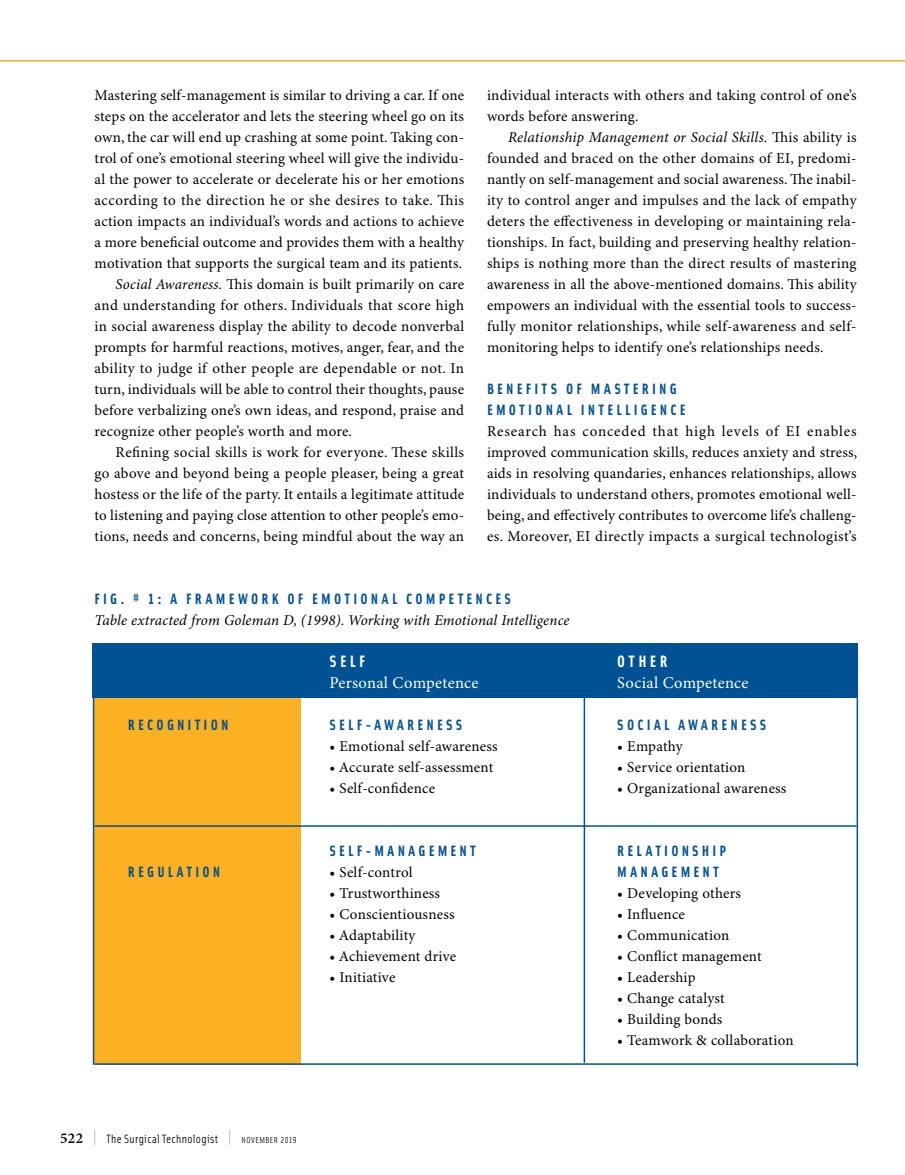
<style>
.page{position:relative;width:905px;height:1175px;background:#fff}
.page>*{position:absolute;margin:0;border:0;box-sizing:border-box;transform-origin:0 0}
.t1{font:16.5px "Minion Pro";letter-spacing:.02em;color:#fff}
.t2{font:16.5px "Solex Bold Lining";letter-spacing:.2em;color:#fff}
.t3{font:15px/21px "Minion Pro";letter-spacing:.015em;color:#000;text-align:justify}
.t4{font:15px/21px "Solex Bold Lining";letter-spacing:.21em;color:#005295}
.t5{font:italic 15px "Minion Pro";letter-spacing:.01em;color:#000}
.t6{font:12px "Solex";letter-spacing:.025em;color:#000}
.s1{font-style:italic}
.s2{font-family:"Minion Pro";font-weight:600;font-size:15px}
.s3{font-family:"Solex Regular Lining";font-size:19.5px;color:#939598}
.s4{font-family:"Solex Regular Lining";font-size:8.7px}
</style>
<div class="page">
<hr style="left:583px;top:695px;width:2px;height:367px;background:#005295">
<div style="left:94px;top:649px;width:207px;height:415px;background:#fcb122"></div>
<div style="left:92px;top:643px;width:766px;height:55px;background:#005295"></div>
<hr style="left:94px;top:825px;width:762px;height:1px;background:#005295">
<hr style="left:94px;top:1063px;width:764px;height:1px;background:#005295">
<hr style="left:93px;top:648px;width:1px;height:416px;background:#005295">
<hr style="left:856px;top:649px;width:2px;height:417px;background:#005295">
<hr style="left:0;top:60px;width:904px;height:2px;background:#fcb122">
<p class="t3" style="left:94px;top:85px;width:371px">Mastering self-management is similar to driving a car. If one</p>
<p class="t3" style="left:94px;top:106px;width:371px">steps on the accelerator and lets the steering wheel go on its</p>
<p class="t3" style="left:94px;top:127px;width:371px">own, the car will end up crashing at some point. Taking con-</p>
<p class="t3" style="left:94px;top:148px;width:371px">trol of one’s emotional steering wheel will give the individu-</p>
<p class="t3" style="left:94px;top:169px;width:371px">al the power to accelerate or decelerate his or her emotions</p>
<p class="t3" style="left:94px;top:190px;width:371px">according to the direction he or she desires to take. This</p>
<p class="t3" style="left:94px;top:211px;width:371px">action impacts an individual’s words and actions to achieve</p>
<p class="t3" style="left:94px;top:232px;width:371px">a more beneficial outcome and provides them with a healthy</p>
<p class="t3" style="left:94px;top:253px;width:369px">motivation that supports the surgical team and its patients.</p>
<p class="t3" style="left:116px;top:274px;width:350px"><span class="s1">Social Awareness.</span> This domain is built primarily on care</p>
<p class="t3" style="left:94px;top:295px;width:371px">and understanding for others. Individuals that score high</p>
<p class="t3" style="left:94px;top:316px;width:371px">in social awareness display the ability to decode nonverbal</p>
<p class="t3" style="left:94px;top:337px;width:371px">prompts for harmful reactions, motives, anger, fear, and the</p>
<p class="t3" style="left:94px;top:358px;width:371px">ability to judge if other people are dependable or not. In</p>
<p class="t3" style="left:94px;top:379px;width:371px">turn, individuals will be able to control their thoughts, pause</p>
<p class="t3" style="left:94px;top:400px;width:371px">before verbalizing one’s own ideas, and respond, praise and</p>
<p class="t3" style="left:94px;top:421px;width:259px">recognize other people’s worth and more.</p>
<p class="t3" style="left:116px;top:442px;width:350px">Refining social skills is work for everyone. These skills</p>
<p class="t3" style="left:94px;top:463px;width:371px">go above and beyond being a people pleaser, being a great</p>
<p class="t3" style="left:94px;top:484px;width:371px">hostess or the life of the party. It entails a legitimate attitude</p>
<p class="t3" style="left:94px;top:505px;width:371px">to listening and paying close attention to other people’s emo-</p>
<p class="t3" style="left:94px;top:526px;width:371px">tions, needs and concerns, being mindful about the way an</p>
<p class="t3" style="left:487px;top:85px;width:371px">individual interacts with others and taking control of one’s words before answering.</p>
<p class="t3" style="left:487px;top:127px;width:371px;text-indent:21px"><span class="s1">Relationship Management or Social Skills.</span> This ability is founded and braced on the other domains of EI, predomi&shy;nantly on self-management and social awareness. The inabil&shy;ity to control anger and impulses and the lack of empathy deters the effectiveness in developing or maintaining rela&shy;tionships. In fact, building and preserving healthy relation&shy;ships is nothing more than the direct results of mastering awareness in all the above-mentioned domains. This ability empowers an individual with the essential tools to success&shy;fully monitor relationships, while self-awareness and self&shy;monitoring helps to identify one’s relationships needs.</p>
<p class="t4" style="left:487px;top:378px;width:200px">BENEFITS OF MASTERING<br>EMOTIONAL INTELLIGENCE</p>
<p class="t3" style="left:487px;top:421px;width:372px">Research has conceded that high levels of EI enables improved communication skills, reduces anxiety and stress, aids in resolving quandaries, enhances relationships, allows individuals to understand others, promotes emotional well&shy;being, and effectively contributes to overcome life’s challeng&shy;es. Moreover, EI directly impacts a surgical technologist’s</p>
<p class="t4" style="left:94px;top:588px;width:418px">FIG. # 1: A FRAMEWORK OF EMOTIONAL COMPETENCES</p>
<p class="t5" style="left:94px;top:611px;width:476px">Table extracted from Goleman D, (1998). Working with Emotional Intelligence</p>
<p class="t2" style="left:329px;top:650px;width:37px">SELF</p>
<p class="t1" style="left:329px;top:673px;width:150px">Personal Competence</p>
<p class="t4" style="left:128px;top:714px;width:102px">RECOGNITION</p>
<p class="t4" style="left:128px;top:861px;width:94px">REGULATION</p>
<p class="t4" style="left:329px;top:714px;width:134px">SELF-AWARENESS</p>
<p class="t3" style="left:329px;top:736px;width:169px">• Emotional self-awareness</p>
<p class="t3" style="left:329px;top:757px;width:165px">• Accurate self-assessment</p>
<p class="t3" style="left:329px;top:778px;width:107px">• Self-confidence</p>
<p class="t4" style="left:329px;top:840px;width:148px">SELF-MANAGEMENT</p>
<p class="t3" style="left:329px;top:862px;width:85px">• Self-control</p>
<p class="t3" style="left:329px;top:883px;width:112px">• Trustworthiness</p>
<p class="t3" style="left:329px;top:904px;width:126px">• Conscientiousness</p>
<p class="t3" style="left:329px;top:925px;width:87px">• Adaptability</p>
<p class="t3" style="left:329px;top:946px;width:128px">• Achievement drive</p>
<p class="t3" style="left:329px;top:967px;width:67px">• Initiative</p>
<p class="t6" style="left:60px;top:1130px;width:238px"><span class="s2">522</span> <span class="s3">|</span> The Surgical Technologist <span class="s3">|</span> <span class="s4">NOVEMBER 2019</span></p>
<p class="t2" style="left:617px;top:650px;width:52px">OTHER</p>
<p class="t1" style="left:617px;top:673px;width:133px">Social Competence</p>
<p class="t4" style="left:617px;top:714px;width:151px">SOCIAL AWARENESS</p>
<p class="t3" style="left:617px;top:736px;width:67px">• Empathy</p>
<p class="t3" style="left:617px;top:757px;width:130px">• Service orientation</p>
<p class="t3" style="left:617px;top:778px;width:171px">• Organizational awareness</p>
<p class="t4" style="left:617px;top:840px;width:110px">RELATIONSHIP<br>MANAGEMENT</p>
<p class="t3" style="left:617px;top:883px;width:125px">• Developing others</p>
<p class="t3" style="left:617px;top:904px;width:69px">• Influence</p>
<p class="t3" style="left:617px;top:925px;width:114px">• Communication</p>
<p class="t3" style="left:617px;top:946px;width:146px">• Conflict management</p>
<p class="t3" style="left:617px;top:967px;width:80px">• Leadership</p>
<p class="t3" style="left:617px;top:988px;width:109px">• Change catalyst</p>
<p class="t3" style="left:617px;top:1009px;width:107px">• Building bonds</p>
<p class="t3" style="left:617px;top:1030px;width:178px">• Teamwork &amp; collaboration</p>
</div>
